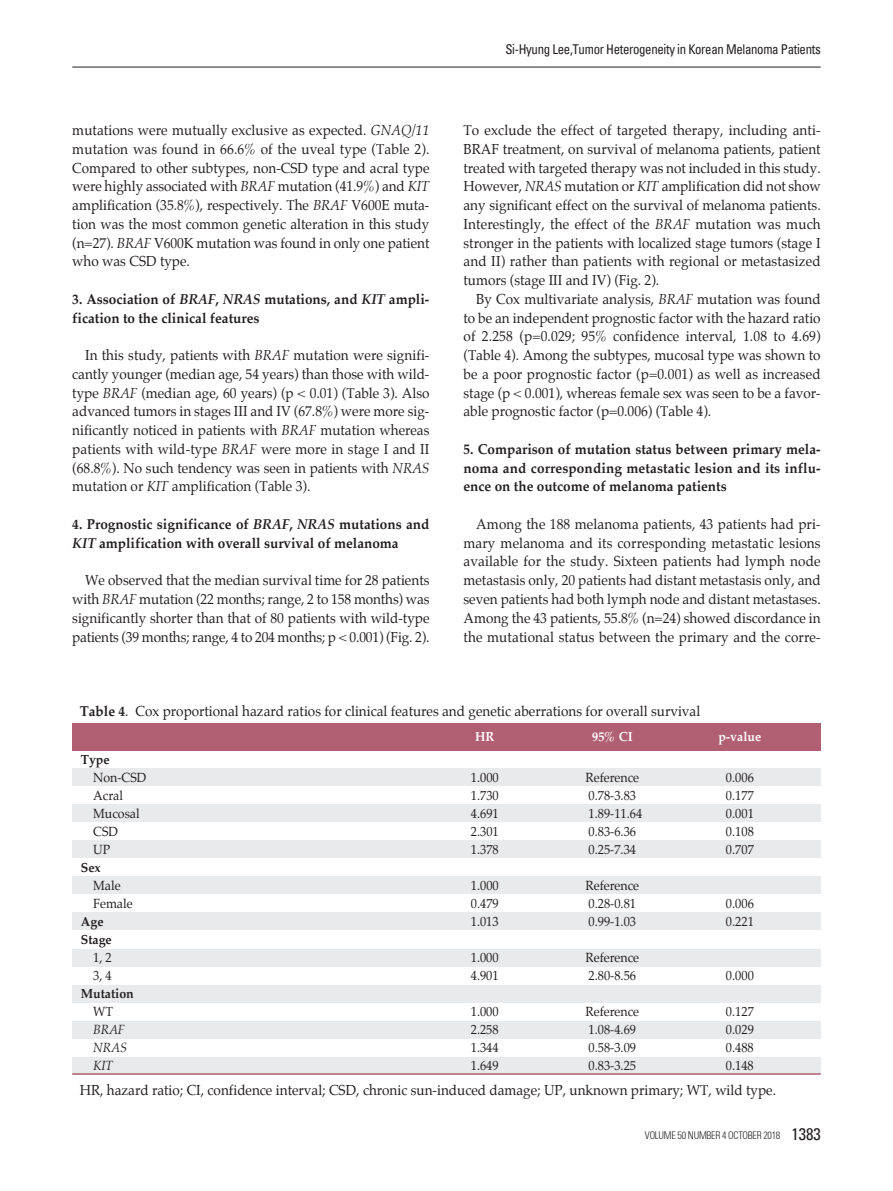
<style>
.page{position:relative;width:893px;height:1191px;background:#fff}
.page>*{position:absolute;margin:0;border:0;box-sizing:border-box;transform-origin:0 0}
.t1{font:14.25px/18.8px "Palatino";color:#231f20;text-align:justify;scale:.95 1}
.t2{font:700 14.25px/18.8px "Palatino";color:#231f20;scale:.95 1}
.t3{font:condensed 13.5px "Univers";letter-spacing:-.025em;color:#231f20;scale:.95 1}
.t4{font:13.05px "Palatino";color:#231f20;scale:.95 1}
.t5{font:700 13.05px "Palatino";color:#231f20;scale:.95 1}
.t6{font:700 13.05px "Palatino";color:#fff;scale:.95 1}
.t7{font:italic 13.05px "Palatino";color:#231f20;scale:.95 1}
.t8{font:300 condensed 10.5px "Univers";letter-spacing:-.025em;color:#231f20;scale:.95 1}
.s1{font-style:italic}
.s2{font-weight:700}
.s3{font-weight:400;font-size:16.5px}
</style>
<div class="page">
<div style="left:72px;top:723px;width:749px;height:28px;background:#b06072"></div>
<div style="left:72px;top:768px;width:749px;height:17px;background:#e9eaeb"></div>
<div style="left:72px;top:804px;width:749px;height:17px;background:#e9eaeb"></div>
<div style="left:72px;top:841px;width:749px;height:17px;background:#e9eaeb"></div>
<div style="left:72px;top:877px;width:749px;height:17px;background:#e9eaeb"></div>
<div style="left:72px;top:913px;width:749px;height:17px;background:#e9eaeb"></div>
<div style="left:72px;top:949px;width:749px;height:17px;background:#e9eaeb"></div>
<div style="left:72px;top:985px;width:749px;height:17px;background:#e9eaeb"></div>
<div style="left:72px;top:1021px;width:749px;height:17px;background:#e9eaeb"></div>
<div style="left:72px;top:1057px;width:749px;height:17px;background:#e9eaeb"></div>
<hr style="left:72px;top:1073px;width:749px;height:1px;background:#b06072">
<hr style="left:72px;top:67px;width:749px;height:1px;background:#231f20">
<p class="t1" style="left:72px;top:122px;width:377px">mutations were mutually exclusive as expected. <span class="s1">GNAQ/11 </span>mutation was found in 66.6% of the uveal type (Table 2).<br>Compared to other subtypes, non-CSD type and acral type were highly associated with <span class="s1">BRAF</span> mutation (41.9%) and <span class="s1">KIT </span>amplification (35.8%), respectively. The <span class="s1">BRAF</span> V600E muta&shy;tion was the most common genetic alteration in this study (n=27). <span class="s1">BRAF</span> V600K mutation was found in only one patient who was CSD type.</p>
<p class="t2" style="left:72px;top:291px;width:377px">3. Association of <span class="s1">BRAF</span>, <span class="s1">NRAS</span> mutations, and <span class="s1">KIT</span> ampli&shy;fication to the clinical features</p>
<p class="t1" style="left:72px;top:347px;width:377px;text-indent:13px">In this study, patients with <span class="s1">BRAF</span> mutation were signifi&shy;cantly younger (median age, 54 years) than those with wild&shy;type <span class="s1">BRAF</span> (median age, 60 years) (p &lt; 0.01) (Table 3). Also advanced tumors in stages III and IV (67.8%) were more sig&shy;nificantly noticed in patients with <span class="s1">BRAF</span> mutation whereas patients with wild-type <span class="s1">BRAF</span> were more in stage I and II (68.8%). No such tendency was seen in patients with <span class="s1">NRAS </span>mutation or <span class="s1">KIT</span> amplification (Table 3).</p>
<p class="t2" style="left:72px;top:516px;width:377px">4. Prognostic significance of <span class="s1">BRAF</span>, <span class="s1">NRAS</span> mutations and<br><span class="s1">KIT</span> amplification with overall survival of melanoma</p>
<p class="t1" style="left:72px;top:572px;width:377px;text-indent:13px">We observed that the median survival time for 28 patients with <span class="s1">BRAF</span> mutation (22 months; range, 2 to 158 months) was significantly shorter than that of 80 patients with wild-type patients (39 months; range, 4 to 204 months; p &lt; 0.001) (Fig. 2).</p>
<p class="t3" style="left:505px;top:41px;width:333px">Si-Hyung Lee,Tumor Heterogeneity in Korean Melanoma Patients</p>
<p class="t1" style="left:463px;top:122px;width:377px">To exclude the effect of targeted therapy, including anti-BRAF treatment, on survival of melanoma patients, patient treated with targeted therapy was not included in this study.<br>However, <span class="s1">NRAS</span> mutation or <span class="s1">KIT</span> amplification did not show any significant effect on the survival of melanoma patients.<br>Interestingly, the effect of the <span class="s1">BRAF</span> mutation was much stronger in the patients with localized stage tumors (stage I and II) rather than patients with regional or metastasized tumors (stage III and IV) (Fig. 2).</p>
<p class="t1" style="left:463px;top:291px;width:377px;text-indent:13px">By Cox multivariate analysis, <span class="s1">BRAF</span> mutation was found to be an independent prognostic factor with the hazard ratio of 2.258 (p=0.029; 95% confidence interval, 1.08 to 4.69) (Table 4). Among the subtypes, mucosal type was shown to be a poor prognostic factor (p=0.001) as well as increased stage (p &lt; 0.001), whereas female sex was seen to be a favor&shy;able prognostic factor (p=0.006) (Table 4).</p>
<p class="t2" style="left:463px;top:441px;width:377px;text-align:justify">5. Comparison of mutation status between primary mela&shy;noma and corresponding metastatic lesion and its influ&shy;ence on the outcome of melanoma patients</p>
<p class="t1" style="left:463px;top:516px;width:377px;text-indent:13px">Among the 188 melanoma patients, 43 patients had pri&shy;mary melanoma and its corresponding metastatic lesions available for the study. Sixteen patients had lymph node metastasis only, 20 patients had distant metastasis only, and seven patients had both lymph node and distant metastases.<br>Among the 43 patients, 55.8% (n=24) showed discordance in the mutational status between the primary and the corre-</p>
<p class="t1" style="left:80px;top:702px;width:655px"><span class="s2">Table 4</span>. Cox proportional hazard ratios for clinical features and genetic aberrations for overall survival</p>
<p class="t6" style="left:475px;top:730px;width:22px">HR</p>
<p class="t6" style="left:592px;top:730px;width:44px">95% CI</p>
<p class="t6" style="left:719px;top:730px;width:46px">p-value</p>
<p class="t5" style="left:81px;top:753px;width:32px">Type</p>
<p class="t4" style="left:93px;top:771px;width:58px">Non-CSD</p>
<p class="t4" style="left:471px;top:771px;width:31px">1.000</p>
<p class="t4" style="left:585px;top:771px;width:58px">Reference</p>
<p class="t4" style="left:726px;top:771px;width:31px">0.006</p>
<p class="t4" style="left:93px;top:789px;width:33px">Acral</p>
<p class="t4" style="left:471px;top:789px;width:31px">1.730</p>
<p class="t4" style="left:589px;top:789px;width:52px">0.78-3.83</p>
<p class="t4" style="left:726px;top:789px;width:31px">0.177</p>
<p class="t4" style="left:93px;top:807px;width:50px">Mucosal</p>
<p class="t4" style="left:471px;top:807px;width:31px">4.691</p>
<p class="t4" style="left:589px;top:807px;width:58px">1.89-11.64</p>
<p class="t4" style="left:726px;top:807px;width:31px">0.001</p>
<p class="t4" style="left:93px;top:825px;width:28px">CSD</p>
<p class="t4" style="left:471px;top:825px;width:31px">2.301</p>
<p class="t4" style="left:589px;top:825px;width:52px">0.83-6.36</p>
<p class="t4" style="left:726px;top:825px;width:31px">0.108</p>
<p class="t4" style="left:93px;top:843px;width:20px">UP</p>
<p class="t4" style="left:471px;top:843px;width:31px">1.378</p>
<p class="t4" style="left:589px;top:843px;width:52px">0.25-7.34</p>
<p class="t4" style="left:726px;top:843px;width:31px">0.707</p>
<p class="t5" style="left:81px;top:861px;width:23px">Sex</p>
<p class="t4" style="left:93px;top:879px;width:30px">Male</p>
<p class="t4" style="left:471px;top:879px;width:31px">1.000</p>
<p class="t4" style="left:585px;top:879px;width:58px">Reference</p>
<p class="t4" style="left:93px;top:897px;width:43px">Female</p>
<p class="t4" style="left:471px;top:897px;width:31px">0.479</p>
<p class="t4" style="left:589px;top:897px;width:52px">0.28-0.81</p>
<p class="t4" style="left:726px;top:897px;width:31px">0.006</p>
<p class="t5" style="left:81px;top:915px;width:25px">Age</p>
<p class="t4" style="left:471px;top:915px;width:31px">1.013</p>
<p class="t4" style="left:589px;top:915px;width:52px">0.99-1.03</p>
<p class="t4" style="left:726px;top:915px;width:31px">0.221</p>
<p class="t5" style="left:81px;top:933px;width:34px">Stage</p>
<p class="t4" style="left:93px;top:951px;width:21px">1, 2</p>
<p class="t4" style="left:471px;top:951px;width:31px">1.000</p>
<p class="t4" style="left:585px;top:951px;width:58px">Reference</p>
<p class="t4" style="left:93px;top:969px;width:21px">3, 4</p>
<p class="t4" style="left:471px;top:969px;width:31px">4.901</p>
<p class="t4" style="left:589px;top:969px;width:52px">2.80-8.56</p>
<p class="t4" style="left:726px;top:969px;width:31px">0.000</p>
<p class="t5" style="left:81px;top:987px;width:57px">Mutation</p>
<p class="t4" style="left:93px;top:1005px;width:23px">WT</p>
<p class="t4" style="left:471px;top:1005px;width:31px">1.000</p>
<p class="t4" style="left:585px;top:1005px;width:58px">Reference</p>
<p class="t4" style="left:726px;top:1005px;width:31px">0.127</p>
<p class="t7" style="left:93px;top:1023px;width:35px">BRAF</p>
<p class="t4" style="left:471px;top:1023px;width:31px">2.258</p>
<p class="t4" style="left:589px;top:1023px;width:52px">1.08-4.69</p>
<p class="t4" style="left:726px;top:1023px;width:31px">0.029</p>
<p class="t7" style="left:93px;top:1041px;width:37px">NRAS</p>
<p class="t4" style="left:471px;top:1041px;width:31px">1.344</p>
<p class="t4" style="left:589px;top:1041px;width:52px">0.58-3.09</p>
<p class="t4" style="left:726px;top:1041px;width:31px">0.488</p>
<p class="t7" style="left:93px;top:1059px;width:23px">KIT</p>
<p class="t4" style="left:471px;top:1059px;width:31px">1.649</p>
<p class="t4" style="left:589px;top:1059px;width:52px">0.83-3.25</p>
<p class="t4" style="left:726px;top:1059px;width:31px">0.148</p>
<p class="t1" style="left:80px;top:1081px;width:734px">HR, hazard ratio; CI, confidence interval; CSD, chronic sun-induced damage; UP, unknown primary; WT, wild type.</p>
<p class="t8" style="left:645px;top:1129px;width:187px">VOLUME 50 NUMBER 4 OCTOBER 2018 <span class="s3">1383</span></p>
</div>
